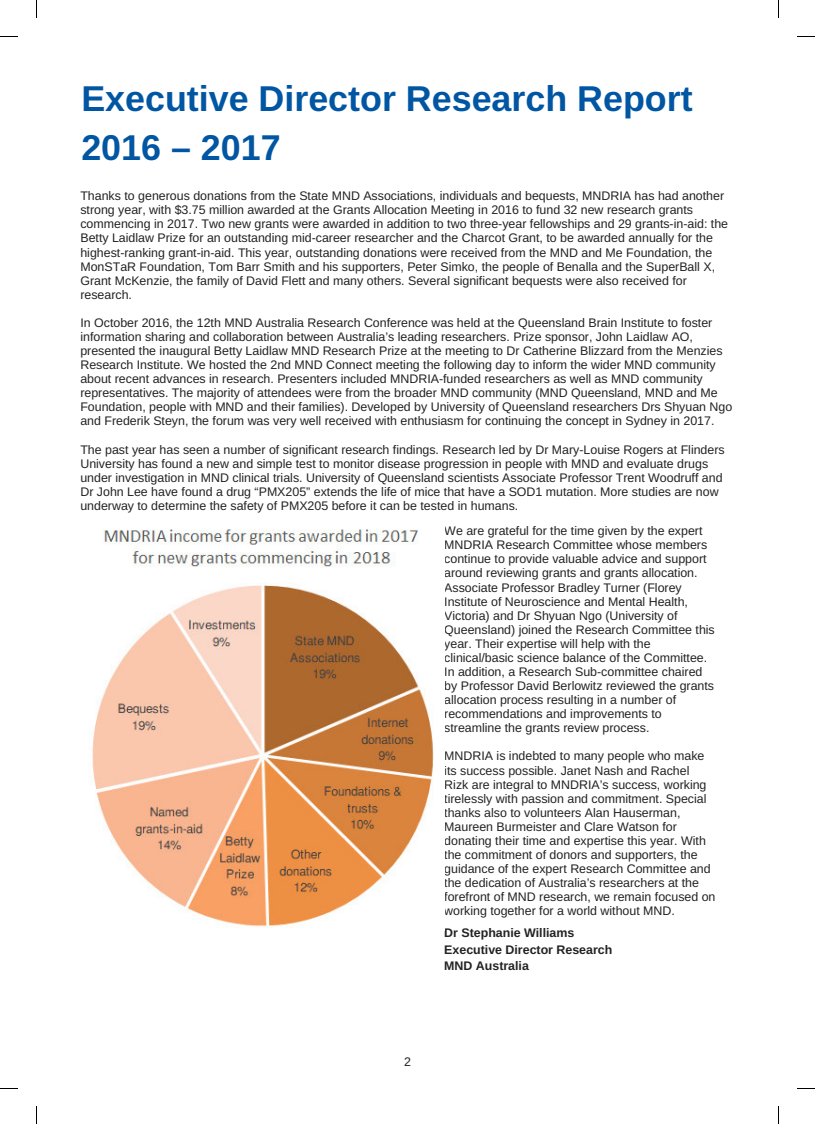
<style>
.page{position:relative;width:815px;height:1124px;background:#fff}
.page>*{position:absolute;margin:0;border:0;box-sizing:border-box;transform-origin:0 0}
.t1{font:700 35.88px/49.8px "Arimo";color:#0056a3}
.t2{font:12.38px/14.1px "Arimo";color:#222}
.t3{font:700 12.38px/16.9px "Arimo";color:#222}
</style>
<div class="page">
<img style="left:92px;top:529px;width:342px;height:399px">
<svg style="left:36px;top:0;width:1px;height:18px"></svg>
<svg style="left:0;top:36px;width:18px;height:1px"></svg>
<svg style="left:778px;top:0;width:1px;height:18px"></svg>
<svg style="left:797px;top:36px;width:18px;height:1px"></svg>
<svg style="left:778px;top:1106px;width:1px;height:17px"></svg>
<svg style="left:36px;top:1106px;width:1px;height:17px"></svg>
<h1 class="t1" style="left:81px;top:73px;width:613px">Executive Director Research Report<br>2016 – 2017</h1>
<p class="t2" style="left:80px;top:189px;width:649px">Thanks to generous donations from the State MND Associations, individuals and bequests, MNDRIA has had another strong year, with $3.75 million awarded at the Grants Allocation Meeting in 2016 to fund 32 new research grants commencing in 2017. Two new grants were awarded in addition to two three-year fellowships and 29 grants-in-aid: the Betty Laidlaw Prize for an outstanding mid-career researcher and the Charcot Grant, to be awarded annually for the highest-ranking grant-in-aid. This year, outstanding donations were received from the MND and Me Foundation, the MonSTaR Foundation, Tom Barr Smith and his supporters, Peter Simko, the people of Benalla and the SuperBall X, Grant McKenzie, the family of David Flett and many others. Several significant bequests were also received for research.</p>
<p class="t2" style="left:80px;top:315px;width:653px">In October 2016, the 12th MND Australia Research Conference was held at the Queensland Brain Institute to foster information sharing and collaboration between Australia’s leading researchers. Prize sponsor, John Laidlaw AO, presented the inaugural Betty Laidlaw MND Research Prize at the meeting to Dr Catherine Blizzard from the Menzies Research Institute. We hosted the 2nd MND Connect meeting the following day to inform the wider MND community about recent advances in research. Presenters included MNDRIA-funded researchers as well as MND community representatives. The majority of attendees were from the broader MND community (MND Queensland, MND and Me Foundation, people with MND and their families). Developed by University of Queensland researchers Drs Shyuan Ngo and Frederik Steyn, the forum was very well received with enthusiasm for continuing the concept in Sydney in 2017.</p>
<p class="t2" style="left:80px;top:442px;width:646px">The past year has seen a number of significant research findings. Research led by Dr Mary-Louise Rogers at Flinders University has found a new and simple test to monitor disease progression in people with MND and evaluate drugs under investigation in MND clinical trials. University of Queensland scientists Associate Professor Trent Woodruff and Dr John Lee have found a drug “PMX205” extends the life of mice that have a SOD1 mutation. More studies are now underway to determine the safety of PMX205 before it can be tested in humans.</p>
<p class="t2" style="left:444px;top:524px;width:272px">We are grateful for the time given by the expert MNDRIA Research Committee whose members continue to provide valuable advice and support around reviewing grants and grants allocation.<br>Associate Professor Bradley Turner (Florey Institute of Neuroscience and Mental Health, Victoria) and Dr Shyuan Ngo (University of Queensland) joined the Research Committee this year. Their expertise will help with the clinical/basic science balance of the Committee.<br>In addition, a Research Sub-committee chaired by Professor David Berlowitz reviewed the grants allocation process resulting in a number of recommendations and improvements to streamline the grants review process.</p>
<p class="t2" style="left:444px;top:749px;width:273px">MNDRIA is indebted to many people who make its success possible. Janet Nash and Rachel Rizk are integral to MNDRIA’s success, working tirelessly with passion and commitment. Special thanks also to volunteers Alan Hauserman, Maureen Burmeister and Clare Watson for donating their time and expertise this year. With the commitment of donors and supporters, the guidance of the expert Research Committee and the dedication of Australia’s researchers at the forefront of MND research, we remain focused on working together for a world without MND.</p>
<p class="t3" style="left:444px;top:923px;width:169px">Dr Stephanie Williams<br>Executive Director Research<br>MND Australia</p>
<p class="t2" style="left:404px;top:1054px;width:8px">2</p>
</div>
